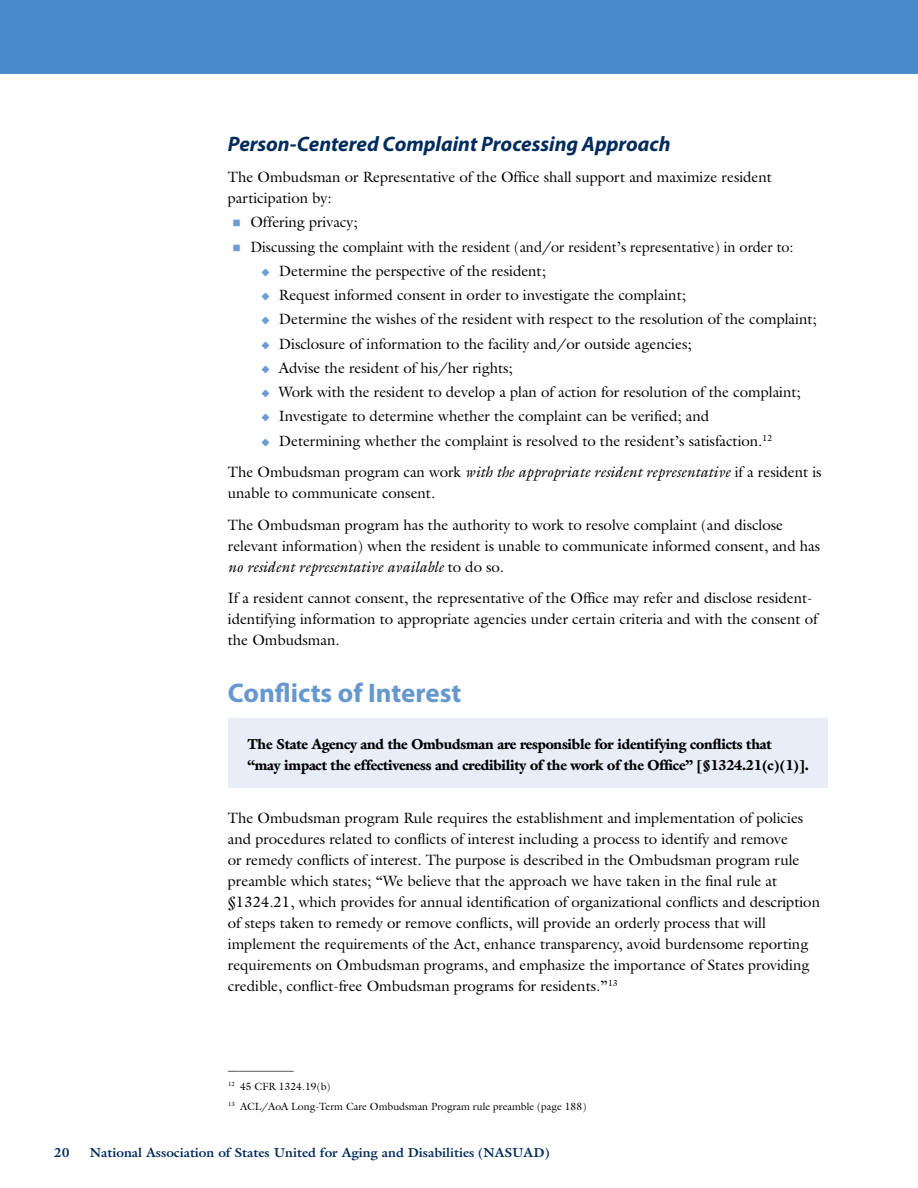
<style>
.page{position:relative;width:918px;height:1188px;background:#fff}
.page>*{position:absolute;margin:0;border:0;box-sizing:border-box;transform-origin:0 0}
.t1{font:700 27px "Myriad Pro";color:#6698d0}
.t2{font:italic 700 21px "Myriad Pro";color:#002b5c}
.t3{font:15px/21px "Galliard";color:#000}
.t4{font:15px/24.3px "Galliard";color:#000;scale:.96 1}
.t5{font:900 14.55px/20.2px "Galliard";letter-spacing:-.02em;color:#000}
.t6{font:700 13.2px "Galliard";color:#002b5c}
.t7{font:12px "Galliard";color:#000}
.t8{font:10.5px/20px "Galliard";color:#000}
.s1{color:#6e9cd3}
.s2{font-style:italic}
</style>
<div class="page">
<div style="left:0;top:0;width:918px;height:73px;background:#498bc9"></div>
<div style="left:228px;top:719px;width:600px;height:69px;background:#e9edf8"></div>
<h2 class="t2" style="left:228px;top:132px;width:444px">Person-Centered Complaint Processing Approach</h2>
<p class="t3" style="left:228px;top:166px;width:546px">The Ombudsman or Representative of the Office shall support and maximize resident participation by:</p>
<p class="t3" style="left:232px;top:212px;width:127px"><span class="s1">■</span> Offering privacy;</p>
<p class="t4" style="left:279px;top:234px;width:562px;text-indent:-46px"><span class="s1">■</span> Discussing the complaint with the resident (and/or resident’s representative) in order to:<br>Determine the perspective of the resident;<br>Request informed consent in order to investigate the complaint;<br>Determine the wishes of the resident with respect to the resolution of the complaint; Disclosure of information to the facility and/or outside agencies;<br>Advise the resident of his/her rights;<br>Work with the resident to develop a plan of action for resolution of the complaint; Investigate to determine whether the complaint can be verified; and<br>Determining whether the complaint is resolved to the resident’s satisfaction.<sup>12</sup></p>
<p class="t3" style="left:228px;top:461px;width:595px">The Ombudsman program can work <span class="s2">with the appropriate resident representative</span> if a resident is unable to communicate consent.</p>
<p class="t3" style="left:228px;top:514px;width:594px">The Ombudsman program has the authority to work to resolve complaint (and disclose relevant information) when the resident is unable to communicate informed consent, and has <span class="s2">no resident representative available</span> to do so.</p>
<p class="t3" style="left:228px;top:587px;width:591px">If a resident cannot consent, the representative of the Office may refer and disclose resident&shy;identifying information to appropriate agencies under certain criteria and with the consent of the Ombudsman.</p>
<h1 class="t1" style="left:228px;top:675px;width:235px">Conflicts of Interest</h1>
<p class="t5" style="left:247px;top:734px;width:563px">The State Agency and the Ombudsman are responsible for identifying conflicts that<br>“may impact the effectiveness and credibility of the work of the Office” [§1324.21(c)(1)].</p>
<p class="t3" style="left:228px;top:807px;width:594px">The Ombudsman program Rule requires the establishment and implementation of policies and procedures related to conflicts of interest including a process to identify and remove<br>or remedy conflicts of interest. The purpose is described in the Ombudsman program rule preamble which states; “We believe that the approach we have taken in the final rule at §1324.21, which provides for annual identification of organizational conflicts and description of steps taken to remedy or remove conflicts, will provide an orderly process that will implement the requirements of the Act, enhance transparency, avoid burdensome reporting requirements on Ombudsman programs, and emphasize the importance of States providing credible, conflict-free Ombudsman programs for residents.”<sup>13</sup></p>
<p class="t7" style="left:228px;top:1058px;width:67px">___________</p>
<p class="t8" style="left:228px;top:1076px;width:360px"><sup>12</sup> 45 CFR 1324.19(b)<br><sup>13</sup> ACL/AoA Long-Term Care Ombudsman Program rule preamble (page 188)</p>
<p class="t6" style="left:54px;top:1143px;width:17px">20</p>
<p class="t6" style="left:90px;top:1143px;width:461px">National Association of States United for Aging and Disabilities (NASUAD)</p>
</div>
